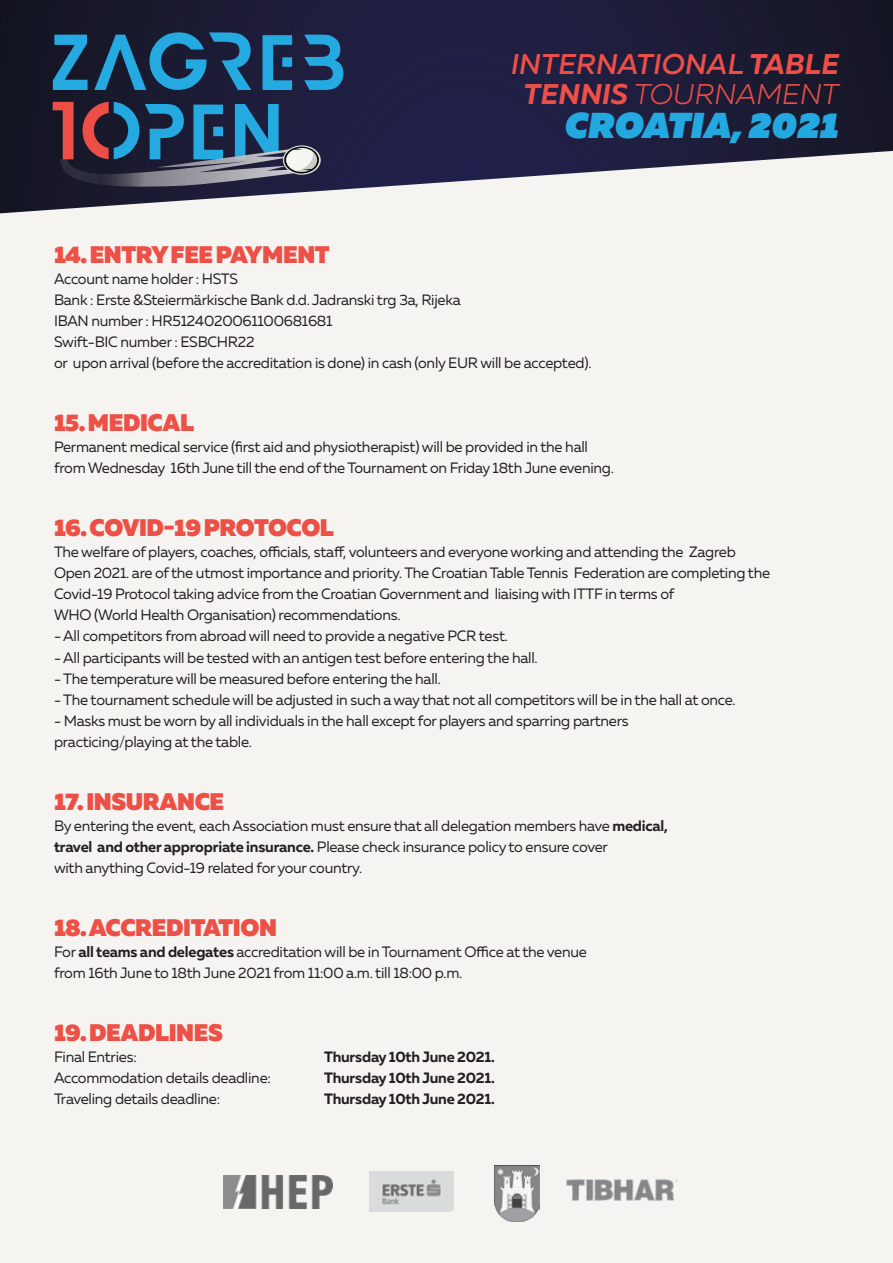
<style>
.page{position:relative;width:893px;height:1263px;background:#fff}
.page>*{position:absolute;margin:0;border:0;box-sizing:border-box;transform-origin:0 0}
.t1{font:italic 800 36px "Muller";letter-spacing:.005em;color:#23a9e0}
.t2{font:italic 500 28.5px/30px "Muller";color:#ee4f47;text-align:center}
.OKVIR_Good_SN{font:900 24px "Muller";letter-spacing:-.02em;color:#ed5046}
.OKVIR_Good_SN-2{font:15px/21px "Muller";letter-spacing:-.015em;color:#231f20}
.OKVIR_Good_SN-3{font:700 15px "Muller";letter-spacing:-.015em;color:#231f20}
.s1{font-weight:700}
.s2{font-weight:300}
</style>
<div class="page">
<div style="left:0;top:73px;width:893px;height:1190px;background:#f5f4f1"></div>
<svg style="left:0;top:0;width:893px;height:214px"></svg>
<svg style="left:263px;top:35px;width:29px;height:55px"></svg>
<svg style="left:304px;top:35px;width:39px;height:55px"></svg>
<svg style="left:94px;top:32px;width:157px;height:58px"></svg>
<svg style="left:53px;top:35px;width:35px;height:55px"></svg>
<svg style="left:53px;top:102px;width:268px;height:85px"></svg>
<img style="left:224px;top:1175px;width:108px;height:33px">
<img style="left:566px;top:1179px;width:111px;height:21px">
<img style="left:494px;top:1165px;width:46px;height:56px">
<img style="left:370px;top:1171px;width:84px;height:40px">
<h2 class="t2" style="left:511px;top:49px;width:329px">INTERNATIONAL <span class="s1">TABLE<br>TENNIS</span> <span class="s2">TOURNAMENT</span></h2>
<h1 class="t1" style="left:565px;top:102px;width:275px">CROATIA, 2021</h1>
<p class="OKVIR_Good_SN" style="left:54px;top:240px;width:277px">14. ENTRY FEE PAYMENT</p>
<p class="OKVIR_Good_SN-2" style="left:54px;top:268px;width:186px">Account name holder : HSTS</p>
<p class="OKVIR_Good_SN-2" style="left:54px;top:289px;width:408px">Bank : Erste &amp;Steiermärkische Bank d.d. Jadranski trg 3a, Rijeka</p>
<p class="OKVIR_Good_SN-2" style="left:54px;top:310px;width:280px">IBAN number : HR5124020061100681681</p>
<p class="OKVIR_Good_SN-2" style="left:54px;top:331px;width:202px">Swift-BIC number : ESBCHR22</p>
<p class="OKVIR_Good_SN-2" style="left:54px;top:352px;width:539px">or upon arrival (before the accreditation is done) in cash (only EUR will be accepted).</p>
<p class="OKVIR_Good_SN" style="left:54px;top:408px;width:142px">15. MEDICAL</p>
<p class="OKVIR_Good_SN-2" style="left:54px;top:436px;width:561px">Permanent medical service (first aid and physiotherapist) will be provided in the hall from Wednesday 16th June till the end of the Tournament on Friday 18th June evening.</p>
<p class="OKVIR_Good_SN" style="left:54px;top:513px;width:281px">16. COVID-19 PROTOCOL</p>
<p class="OKVIR_Good_SN-2" style="left:54px;top:541px;width:718px">The welfare of players, coaches, officials, staff, volunteers and everyone working and attending the Zagreb<br>Open 2021. are of the utmost importance and priority. The Croatian Table Tennis Federation are completing the<br>Covid-19 Protocol taking advice from the Croatian Government and liaising with ITTF in terms of</p>
<p class="OKVIR_Good_SN-2" style="left:54px;top:604px;width:348px">WHO (World Health Organisation) recommendations.</p>
<p class="OKVIR_Good_SN-2" style="left:54px;top:625px;width:455px">- All competitors from abroad will need to provide a negative PCR test.</p>
<p class="OKVIR_Good_SN-2" style="left:54px;top:646px;width:485px">- All participants will be tested with an antigen test before entering the hall.</p>
<p class="OKVIR_Good_SN-2" style="left:54px;top:667px;width:388px">- The temperature will be measured before entering the hall.</p>
<p class="OKVIR_Good_SN-2" style="left:54px;top:688px;width:683px">- The tournament schedule will be adjusted in such a way that not all competitors will be in the hall at once.</p>
<p class="OKVIR_Good_SN-2" style="left:54px;top:709px;width:576px">- Masks must be worn by all individuals in the hall except for players and sparring partners</p>
<p class="OKVIR_Good_SN-2" style="left:54px;top:730px;width:200px">practicing/playing at the table.</p>
<p class="OKVIR_Good_SN" style="left:54px;top:786px;width:172px">17. INSURANCE</p>
<p class="OKVIR_Good_SN-2" style="left:54px;top:814px;width:615px">By entering the event, each Association must ensure that all delegation members have <span class="s1">medical,</span></p>
<p class="OKVIR_Good_SN-2" style="left:54px;top:835px;width:555px"><span class="s1">travel and other appropriate insurance.</span> Please check insurance policy to ensure cover</p>
<p class="OKVIR_Good_SN-2" style="left:54px;top:856px;width:310px">with anything Covid-19 related for your country.</p>
<p class="OKVIR_Good_SN" style="left:54px;top:912px;width:224px">18. ACCREDITATION</p>
<p class="OKVIR_Good_SN-2" style="left:54px;top:940px;width:534px">For <span class="s1">all teams and delegates</span> accreditation will be in Tournament Office at the venue from 16th June to 18th June 2021 from 11:00 a.m. till 18:00 p.m.</p>
<p class="OKVIR_Good_SN" style="left:54px;top:1017px;width:170px">19. DEADLINES</p>
<p class="OKVIR_Good_SN-2" style="left:54px;top:1045px;width:84px">Final Entries:</p>
<p class="OKVIR_Good_SN-3" style="left:324px;top:1047px;width:172px">Thursday 10th June 2021.</p>
<p class="OKVIR_Good_SN-2" style="left:54px;top:1066px;width:218px">Accommodation details deadline:</p>
<p class="OKVIR_Good_SN-3" style="left:324px;top:1068px;width:172px">Thursday 10th June 2021.</p>
<p class="OKVIR_Good_SN-2" style="left:54px;top:1087px;width:168px">Traveling details deadline:</p>
<p class="OKVIR_Good_SN-3" style="left:324px;top:1089px;width:172px">Thursday 10th June 2021.</p>
</div>
